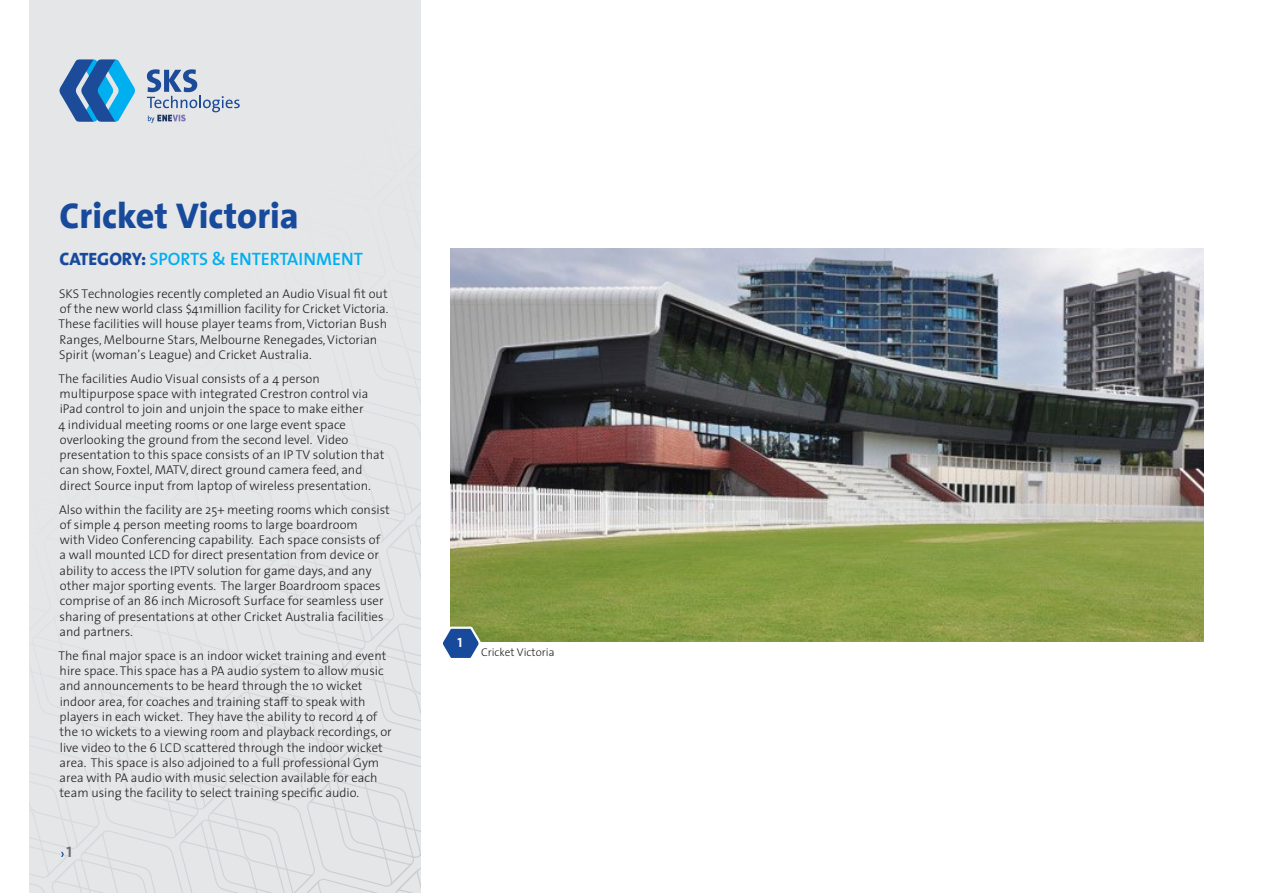
<style>
.page{position:relative;width:1263px;height:893px;background:#fff}
.page>*{position:absolute;margin:0;border:0;box-sizing:border-box;transform-origin:0 0}
.Heading_1{font:800 36px "The Sans";color:#184a9c}
.Heading_1-2{font:600 18px "The Sans";color:#00afef}
.t1{font:15.3px "The Sans Bold Caps";color:#6c6d70}
.Number__Product{font:13.5px "The Sans Bold Caps";color:#fff}
.Body_Text{font:300 12.75px/15.3px "The Sans";color:#231f20}
.t2{font:300 11.25px "The Sans";color:#231f20}
.s1{font-weight:800;color:#184a9c}
</style>
<div class="page">
<img style="left:451px;top:248px;width:752px;height:394px">
<div style="left:30px;top:0;width:391px;height:893px;background:#e5e6e8"></div>
<svg style="left:443px;top:625px;width:40px;height:33px"></svg>
<p class="Heading_1" style="left:60px;top:185px;width:241px">Cricket Victoria</p>
<p class="Heading_1-2" style="left:60px;top:244px;width:305px"><span class="s1">CATEGORY:</span> SPORTS &amp; ENTERTAINMENT</p>
<p class="Body_Text" style="left:58px;top:285px;width:332px">SKS Technologies recently completed an Audio Visual fit out of the new world class $41million facility for Cricket Victoria.<br>These facilities will house player teams from, Victorian Bush Ranges, Melbourne Stars, Melbourne Renegades, Victorian Spirit (woman’s League) and Cricket Australia.</p>
<p class="Body_Text" style="left:58px;top:370px;width:328px">The facilities Audio Visual consists of a 4 person multipurpose space with integrated Crestron control via iPad control to join and unjoin the space to make either<br>4 individual meeting rooms or one large event space overlooking the ground from the second level. Video presentation to this space consists of an IP TV solution that can show, Foxtel, MATV, direct ground camera feed, and direct Source input from laptop of wireless presentation.</p>
<p class="Body_Text" style="left:59px;top:501px;width:332px">Also within the facility are 25+ meeting rooms which consist of simple 4 person meeting rooms to large boardroom<br>with Video Conferencing capability. Each space consists of<br>a wall mounted LCD for direct presentation from device or ability to access the IPTV solution for game days, and any other major sporting events. The larger Boardroom spaces comprise of an 86 inch Microsoft Surface for seamless user sharing of presentations at other Cricket Australia facilities and partners.</p>
<p class="Body_Text" style="left:58px;top:647px;width:335px">The final major space is an indoor wicket training and event hire space. This space has a PA audio system to allow music and announcements to be heard through the 10 wicket indoor area, for coaches and training staff to speak with players in each wicket. They have the ability to record 4 of the 10 wickets to a viewing room and playback recordings, or live video to the 6 LCD scattered through the indoor wicket area. This space is also adjoined to a full professional Gym area with PA audio with music selection available for each team using the facility to select training specific audio.</p>
<p class="t1" style="left:66px;top:838px;width:7px">1</p>
<p class="Number__Product" style="left:458px;top:631px;width:6px">1</p>
<p class="t2" style="left:481px;top:643px;width:75px">Cricket Victoria</p>
</div>
